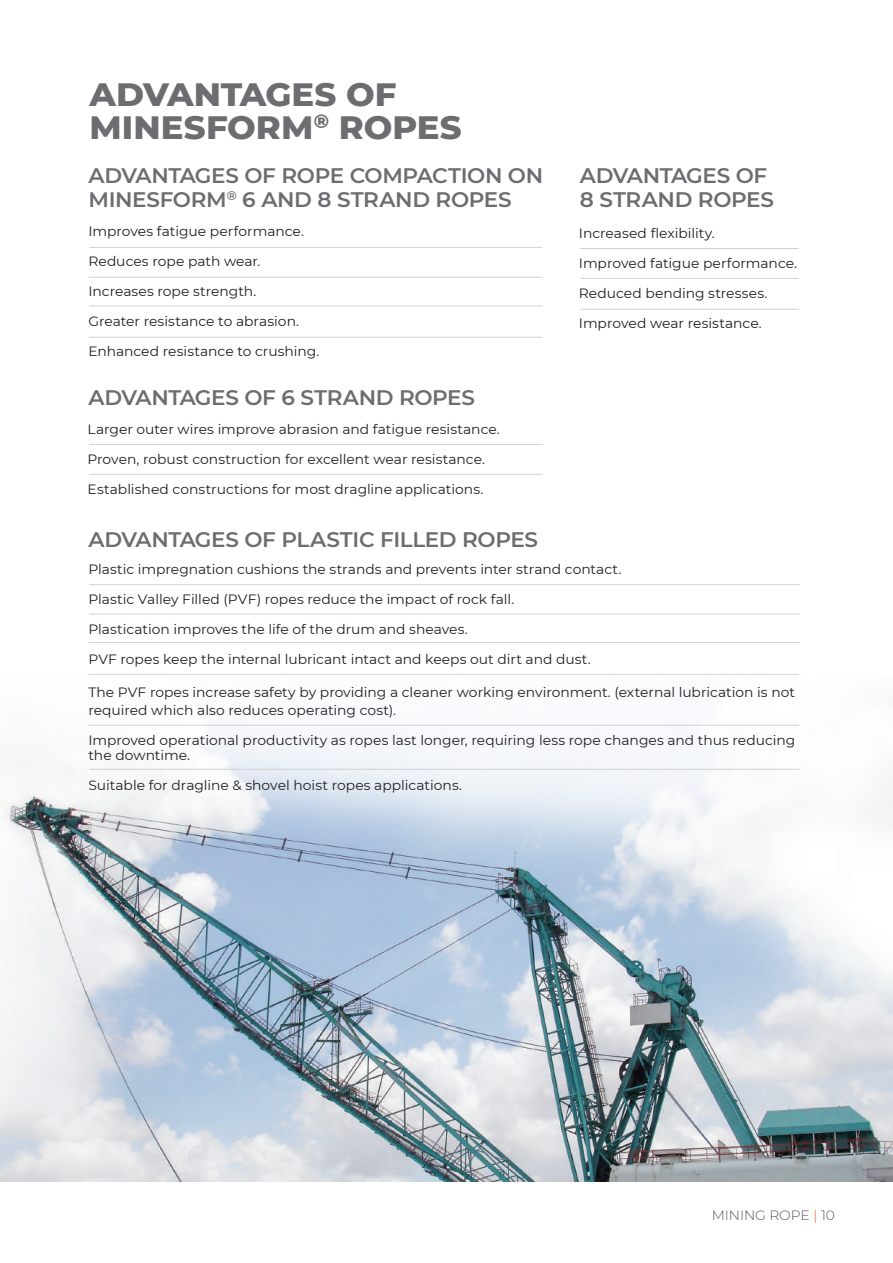
<style>
.page{position:relative;width:893px;height:1263px;background:#fff}
.page>*{position:absolute;margin:0;border:0;box-sizing:border-box;transform-origin:0 0}
.t1{font:800 33px/33px "Montserrat";color:#6c6d70}
.t2{font:600 21px/24px "Montserrat";letter-spacing:-.015em;color:#6c6d70}
.t3{font:13.5px/18px "Montserrat";color:#231f20}
.t4{font:300 13.5px "Montserrat";letter-spacing:-.01em;color:#57585a}
.s1{color:#f36421}
</style>
<div class="page">
<img style="left:0;top:613px;width:893px;height:568px">
<hr style="left:89px;top:247px;width:453px;height:1px;background:#d1d2d4">
<hr style="left:89px;top:277px;width:453px;height:1px;background:#d1d2d4">
<hr style="left:89px;top:306px;width:453px;height:1px;background:#d1d2d4">
<hr style="left:89px;top:337px;width:453px;height:1px;background:#d1d2d4">
<hr style="left:89px;top:769px;width:711px;height:1px;background:#d1d2d4">
<hr style="left:88px;top:725px;width:711px;height:1px;background:#d1d2d4">
<hr style="left:88px;top:674px;width:711px;height:1px;background:#d1d2d4">
<hr style="left:89px;top:642px;width:711px;height:1px;background:#d1d2d4">
<hr style="left:89px;top:614px;width:711px;height:1px;background:#d1d2d4">
<hr style="left:89px;top:584px;width:711px;height:1px;background:#d1d2d4">
<hr style="left:89px;top:474px;width:453px;height:1px;background:#d1d2d4">
<hr style="left:89px;top:444px;width:453px;height:1px;background:#d1d2d4">
<hr style="left:580px;top:309px;width:219px;height:1px;background:#d1d2d4">
<hr style="left:580px;top:278px;width:219px;height:1px;background:#d1d2d4">
<hr style="left:580px;top:248px;width:219px;height:1px;background:#d1d2d4">
<h1 class="t1" style="left:90px;top:76px;width:374px">ADVANTAGES OF<br>MINESFORM<sup>®</sup> ROPES</h1>
<h2 class="t2" style="left:89px;top:163px;width:456px">ADVANTAGES OF ROPE COMPACTION ON<br>MINESFORM<sup>®</sup> 6 AND 8 STRAND ROPES</h2>
<p class="t3" style="left:88px;top:222px;width:217px">Improves fatigue performance.</p>
<p class="t3" style="left:88px;top:252px;width:173px">Reduces rope path wear.</p>
<p class="t3" style="left:88px;top:282px;width:170px">Increases rope strength.</p>
<p class="t3" style="left:88px;top:312px;width:212px">Greater resistance to abrasion.</p>
<p class="t3" style="left:88px;top:342px;width:232px">Enhanced resistance to crushing.</p>
<h2 class="t2" style="left:89px;top:384px;width:388px">ADVANTAGES OF 6 STRAND ROPES</h2>
<p class="t3" style="left:88px;top:420px;width:414px">Larger outer wires improve abrasion and fatigue resistance.</p>
<p class="t3" style="left:88px;top:450px;width:399px">Proven, robust construction for excellent wear resistance.</p>
<p class="t3" style="left:88px;top:480px;width:397px">Established constructions for most dragline applications.</p>
<h2 class="t2" style="left:89px;top:527px;width:451px">ADVANTAGES OF PLASTIC FILLED ROPES</h2>
<h2 class="t2" style="left:580px;top:163px;width:196px">ADVANTAGES OF<br>8 STRAND ROPES</h2>
<p class="t3" style="left:579px;top:224px;width:137px">Increased flexibility.</p>
<p class="t3" style="left:579px;top:254px;width:220px">Improved fatigue performance.</p>
<p class="t3" style="left:579px;top:283px;width:190px">Reduced bending stresses.</p>
<p class="t3" style="left:579px;top:313px;width:184px">Improved wear resistance.</p>
<p class="t3" style="left:88px;top:559px;width:534px">Plastic impregnation cushions the strands and prevents inter strand contact.</p>
<p class="t3" style="left:88px;top:589px;width:427px">Plastic Valley Filled (PVF) ropes reduce the impact of rock fall.</p>
<p class="t3" style="left:88px;top:619px;width:381px">Plastication improves the life of the drum and sheaves.</p>
<p class="t3" style="left:88px;top:649px;width:504px">PVF ropes keep the internal lubricant intact and keeps out dirt and dust.</p>
<p class="t3" style="left:88px;top:682px;width:708px">The PVF ropes increase safety by providing a cleaner working environment. (external lubrication is not required which also reduces operating cost).</p>
<p class="t3" style="left:88px;top:732px;width:708px;line-height:15px">Improved operational productivity as ropes last longer, requiring less rope changes and thus reducing the downtime.</p>
<p class="t3" style="left:88px;top:775px;width:375px">Suitable for dragline &amp; shovel hoist ropes applications.</p>
<p class="t4" style="left:712px;top:1206px;width:125px">MINING ROPE <span class="s1">|</span> 10</p>
</div>
